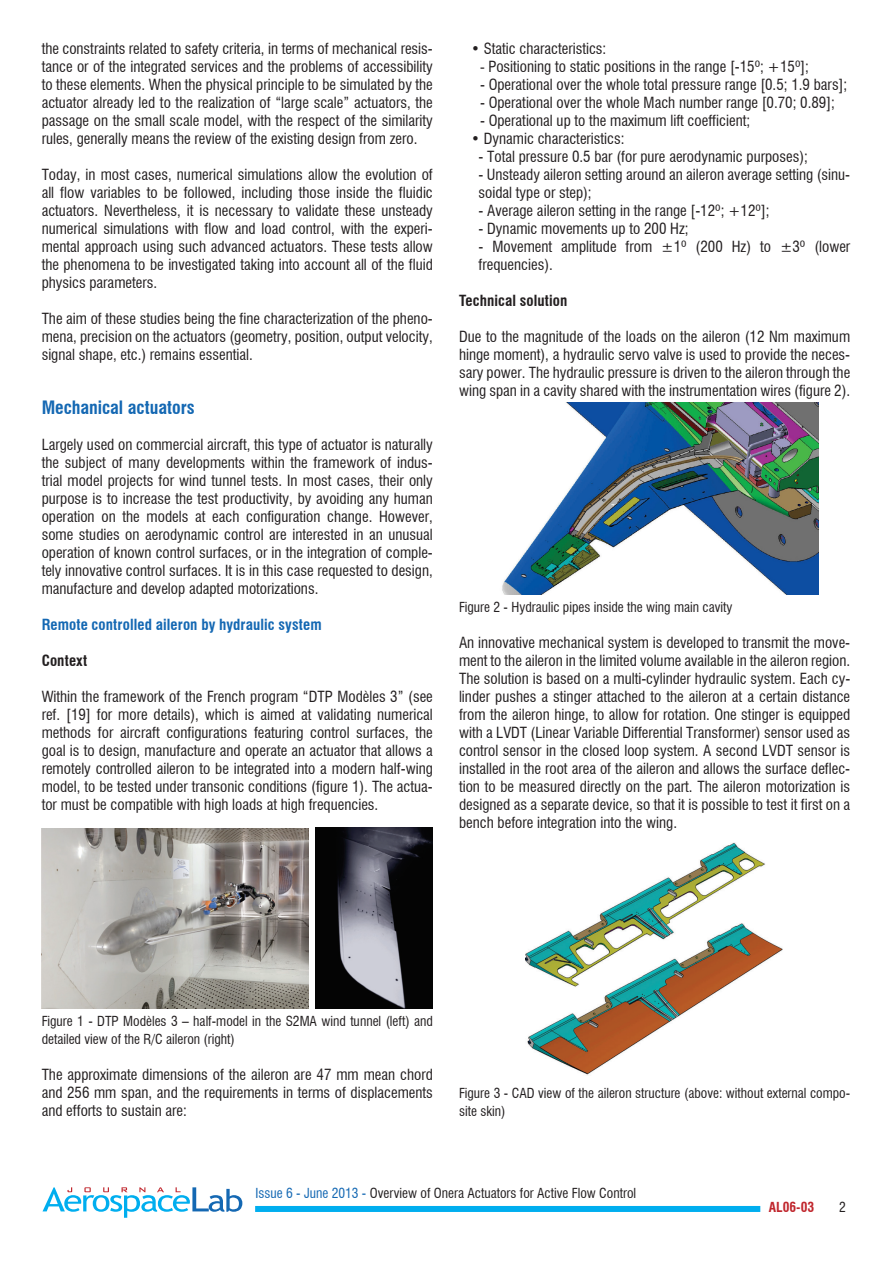
<style>
.page{position:relative;width:893px;height:1263px;background:#fff}
.page>*{position:absolute;margin:0;border:0;box-sizing:border-box;transform-origin:0 0}
.t1{font:700 condensed 18px "Swiss 721 BT";color:#1468b3}
.t2{font:condensed 15px/18px "Swiss 721 BT";color:#231f20;text-align:justify}
.t3{font:700 condensed 15px "Swiss 721 BT";letter-spacing:.01em;color:#1468b3}
.t4{font:700 condensed 15px "Swiss 721 BT";letter-spacing:.005em;color:#231f20}
.t5{font:condensed 13.5px/18px "Swiss 721 BT";color:#231f20}
.t6{font:700 condensed 13.5px "Swiss 721 BT";color:#c0262d}
.s1{font-stretch:normal}
.s2{color:#1468b3}
</style>
<div class="page">
<div style="left:255px;top:1206px;width:505px;height:6px;background:#00aeef"></div>
<svg style="left:43px;top:1187px;width:199px;height:31px"></svg>
<img style="left:42px;top:829px;width:267px;height:179px">
<img style="left:315px;top:828px;width:118px;height:180px">
<img style="left:502px;top:402px;width:316px;height:192px">
<img style="left:526px;top:842px;width:257px;height:233px">
<p class="t2" style="left:42px;top:40px;width:393px">the constraints related to safety criteria, in terms of mechanical resis&shy;tance or of the integrated services and the problems of accessibility to these elements. When the physical principle to be simulated by the actuator already led to the realization of “large scale” actuators, the passage on the small scale model, with the respect of the similarity rules, generally means the review of the existing design from zero.</p>
<p class="t2" style="left:42px;top:166px;width:393px">Today, in most cases, numerical simulations allow the evolution of all flow variables to be followed, including those inside the fluidic actuators. Nevertheless, it is necessary to validate these unsteady numerical simulations with flow and load control, with the experi&shy;mental approach using such advanced actuators. These tests allow the phenomena to be investigated taking into account all of the fluid physics parameters.</p>
<p class="t2" style="left:42px;top:310px;width:393px">The aim of these studies being the fine characterization of the pheno&shy;mena, precision on the actuators (geometry, position, output velocity, signal shape, etc.) remains essential.</p>
<p class="t1" style="left:42px;top:397px;width:155px">Mechanical actuators</p>
<p class="t2" style="left:42px;top:436px;width:393px">Largely used on commercial aircraft, this type of actuator is naturally the subject of many developments within the framework of indus&shy;trial model projects for wind tunnel tests. In most cases, their only purpose is to increase the test productivity, by avoiding any human operation on the models at each configuration change. However, some studies on aerodynamic control are interested in an unusual operation of known control surfaces, or in the integration of comple&shy;tely innovative control surfaces. It is in this case requested to design, manufacture and develop adapted motorizations.</p>
<p class="t3" style="left:42px;top:616px;width:281px">Remote controlled aileron by hydraulic system</p>
<p class="t4" style="left:42px;top:652px;width:47px">Context</p>
<p class="t2" style="left:42px;top:688px;width:393px">Within the framework of the French program “DTP Modèles 3” (see ref. [19] for more details), which is aimed at validating numerical methods for aircraft configurations featuring control surfaces, the goal is to design, manufacture and operate an actuator that allows a remotely controlled aileron to be integrated into a modern half-wing model, to be tested under transonic conditions (figure 1). The actua&shy;tor must be compatible with high loads at high frequencies.</p>
<p class="t2" style="left:471px;top:40px;width:137px">• Static characteristics:</p>
<p class="t2" style="left:480px;top:58px;width:330px"><span class="s1">-</span> Positioning to static positions in the range [-15º; +15º];</p>
<p class="t2" style="left:480px;top:76px;width:369px">- Operational over the whole total pressure range [0.5; 1.9 bars];</p>
<p class="t2" style="left:480px;top:94px;width:356px">- Operational over the whole Mach number range [0.70; 0.89];</p>
<p class="t2" style="left:480px;top:112px;width:272px">- Operational up to the maximum lift coefficient;</p>
<p class="t2" style="left:471px;top:130px;width:155px">• Dynamic characteristics:</p>
<p class="t2" style="left:478px;top:148px;width:331px">- Total pressure 0.5 bar (for pure aerodynamic purposes);</p>
<p class="t2" style="left:478px;top:166px;width:373px">- Unsteady aileron setting around an aileron average setting (sinu&shy;soidal type or step);</p>
<p class="t2" style="left:478px;top:202px;width:292px">- Average aileron setting in the range [-12º; +12º];</p>
<p class="t2" style="left:478px;top:220px;width:212px">- Dynamic movements up to 200 Hz;</p>
<p class="t2" style="left:478px;top:238px;width:373px">- Movement amplitude from ±1º (200 Hz) to ±3º (lower frequencies).</p>
<p class="t4" style="left:459px;top:292px;width:110px">Technical solution</p>
<p class="t2" style="left:459px;top:328px;width:393px">Due to the magnitude of the loads on the aileron (12 Nm maximum hinge moment), a hydraulic servo valve is used to provide the neces&shy;sary power. The hydraulic pressure is driven to the aileron through the wing span in a cavity shared with the instrumentation wires (figure 2).</p>
<p class="t5" style="left:459px;top:598px;width:275px">Figure 2 - Hydraulic pipes inside the wing main cavity</p>
<p class="t2" style="left:459px;top:634px;width:393px">An innovative mechanical system is developed to transmit the move&shy;ment to the aileron in the limited volume available in the aileron region.<br>The solution is based on a multi-cylinder hydraulic system. Each cy&shy;linder pushes a stinger attached to the aileron at a certain distance from the aileron hinge, to allow for rotation. One stinger is equipped with a LVDT (Linear Variable Differential Transformer) sensor used as control sensor in the closed loop system. A second LVDT sensor is installed in the root area of the aileron and allows the surface deflec&shy;tion to be measured directly on the part. The aileron motorization is designed as a separate device, so that it is possible to test it first on a bench before integration into the wing.</p>
<p class="t5" style="left:42px;top:1012px;width:393px">Figure 1 - DTP Modèles 3 – half-model in the S2MA wind tunnel (left) and detailed view of the R/C aileron (right)</p>
<p class="t2" style="left:42px;top:1066px;width:393px">The approximate dimensions of the aileron are 47 mm mean chord and 256 mm span, and the requirements in terms of displacements and efforts to sustain are:</p>
<p class="t5" style="left:459px;top:1084px;width:393px">Figure 3 - CAD view of the aileron structure (above: without external compo&shy;site skin)</p>
<p class="t5" style="left:255px;top:1183px;width:382px"><span class="s2">Issue 6 - June 2013 -</span> Overview of Onera Actuators for Active Flow Control</p>
<p class="t6" style="left:769px;top:1199px;width:47px">AL06-03</p>
<p class="t5" style="left:839px;top:1198px;width:8px">2</p>
</div>
